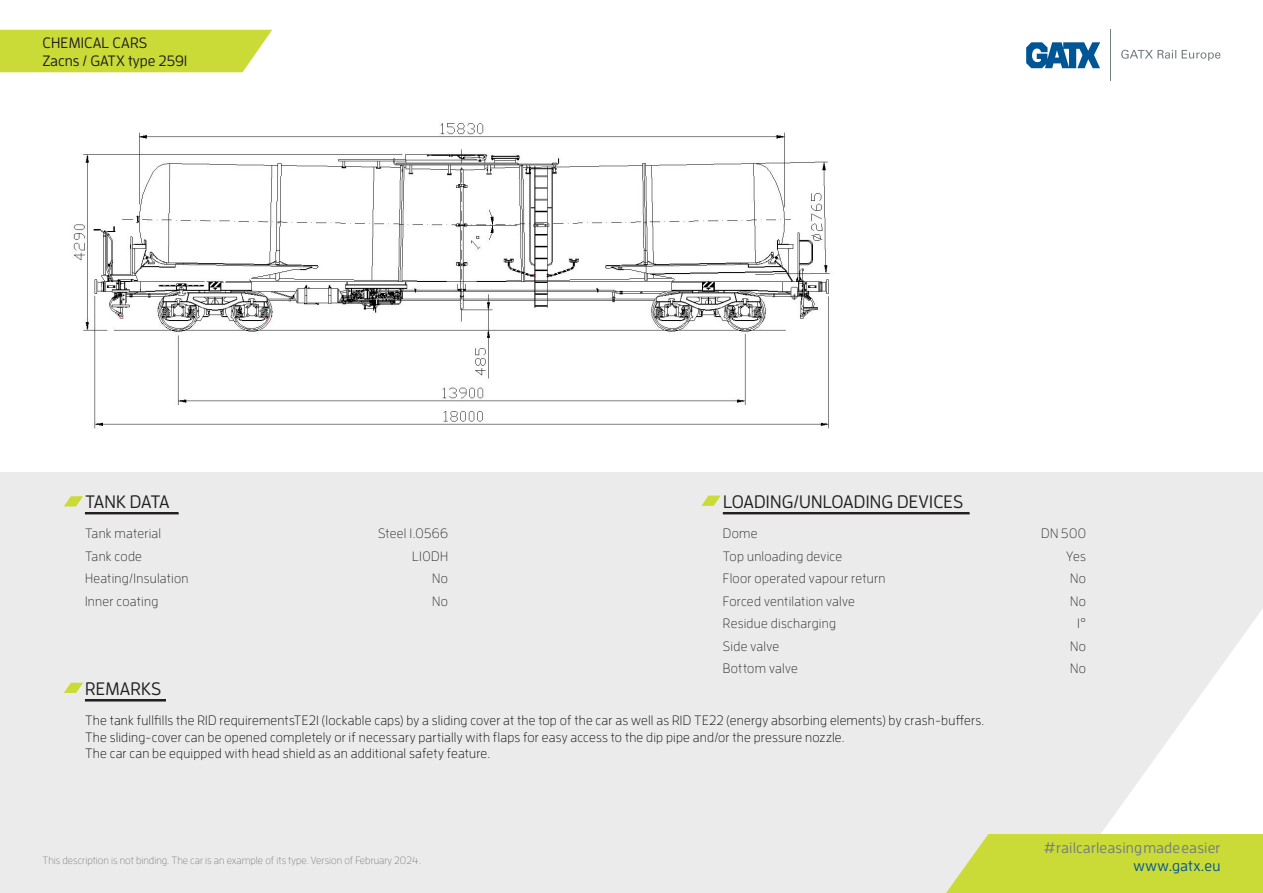
<style>
.page{position:relative;width:1263px;height:893px;background:#fff}
.page>*{position:absolute;margin:0;border:0;box-sizing:border-box;transform-origin:0 0}
.blockheader{font:500 18px "Enzo Pro";letter-spacing:.01em;color:#231f20}
.blockheader-2{font:500 18px "Enzo Pro";letter-spacing:-.045em;color:#231f20}
.blockheader-3{font:500 15px/18px "Enzo Pro";color:#231f20}
.t1{font:500 15px "Enzo Pro";letter-spacing:.01em;color:#737c80}
.body_small{font:500 15px "Enzo Pro";letter-spacing:.025em;color:#005594}
.body{font:300 13.5px "Enzo Pro";letter-spacing:.015em;color:#000}
.body-2{font:300 13.5px "Enzo Pro";letter-spacing:.02em;color:#231f20}
.t2{font:300 10.5px "Enzo Pro";color:#737c80}
</style>
<div class="page">
<div style="left:0;top:472px;width:1263px;height:421px;background:#ebebec"></div>
<img style="left:73px;top:123px;width:757px;height:306px">
<div style="left:946px;top:834px;width:317px;height:59px;background:#cadb37"></div>
<svg style="left:1121px;top:50px;width:99px;height:11px"></svg>
<svg style="left:1026px;top:42px;width:74px;height:26px"></svg>
<hr style="left:1110px;top:30px;width:1px;height:51px;background:#737c80">
<div style="left:0;top:30px;width:272px;height:42px;background:#cadb37"></div>
<div style="left:85px;top:512px;width:94px;height:2px;border:1px solid #231f20"></div>
<svg style="left:64px;top:496px;width:19px;height:10px"></svg>
<div style="left:723px;top:512px;width:246px;height:2px;border:1px solid #231f20"></div>
<svg style="left:701px;top:496px;width:20px;height:10px"></svg>
<div style="left:85px;top:699px;width:81px;height:2px;border:1px solid #231f20"></div>
<svg style="left:64px;top:683px;width:19px;height:10px"></svg>
<p class="blockheader-3" style="left:43px;top:34px;width:146px">CHEMICAL CARS<br>Zacns / GATX type 2591</p>
<p class="blockheader-2" style="left:85px;top:491px;width:86px">TANK DATA</p>
<p class="blockheader" style="left:723px;top:491px;width:242px">LOADING/UNLOADING DEVICES</p>
<p class="body-2" style="left:85px;top:525px;width:78px">Tank material</p>
<p class="body-2" style="left:378px;top:525px;width:71px">Steel 1.0566</p>
<p class="body-2" style="left:85px;top:548px;width:58px">Tank code</p>
<p class="body-2" style="left:412px;top:548px;width:37px">L10DH</p>
<p class="body-2" style="left:85px;top:570px;width:105px">Heating/Insulation</p>
<p class="body-2" style="left:432px;top:570px;width:17px">No</p>
<p class="body-2" style="left:85px;top:593px;width:75px">Inner coating</p>
<p class="body-2" style="left:432px;top:593px;width:17px">No</p>
<p class="blockheader" style="left:85px;top:678px;width:78px">REMARKS</p>
<p class="body-2" style="left:723px;top:525px;width:36px">Dome</p>
<p class="body-2" style="left:1041px;top:525px;width:46px">DN 500</p>
<p class="body-2" style="left:723px;top:548px;width:121px">Top unloading device</p>
<p class="body-2" style="left:1066px;top:548px;width:21px">Yes</p>
<p class="body-2" style="left:723px;top:570px;width:164px">Floor operated vapour return</p>
<p class="body-2" style="left:1070px;top:570px;width:17px">No</p>
<p class="body-2" style="left:723px;top:593px;width:134px">Forced ventilation valve</p>
<p class="body-2" style="left:1070px;top:593px;width:17px">No</p>
<p class="body-2" style="left:723px;top:615px;width:115px">Residue discharging</p>
<p class="body-2" style="left:1077px;top:615px;width:10px">1°</p>
<p class="body-2" style="left:723px;top:638px;width:58px">Side valve</p>
<p class="body-2" style="left:1070px;top:638px;width:17px">No</p>
<p class="body-2" style="left:723px;top:660px;width:77px">Bottom valve</p>
<p class="body-2" style="left:1070px;top:660px;width:17px">No</p>
<p class="body" style="left:85px;top:712px;width:901px">The tank fullfills the RID requirementsTE21 (lockable caps) by a sliding cover at the top of the car as well as RID TE22 (energy absorbing elements) by crash-buffers.</p>
<p class="body" style="left:85px;top:729px;width:761px">The sliding-cover can be opened completely or if necessary partially with flaps for easy access to the dip pipe and/or the pressure nozzle.</p>
<p class="body" style="left:85px;top:745px;width:407px">The car can be equipped with head shield as an additional safety feature.</p>
<p class="t2" style="left:43px;top:854px;width:380px">This description is not binding. The car is an example of its type. Version of February 2024.</p>
<p class="t1" style="left:1043px;top:838px;width:178px">#railcarleasingmadeeasier</p>
<p class="body_small" style="left:1133px;top:856px;width:88px">www.gatx.eu</p>
</div>
